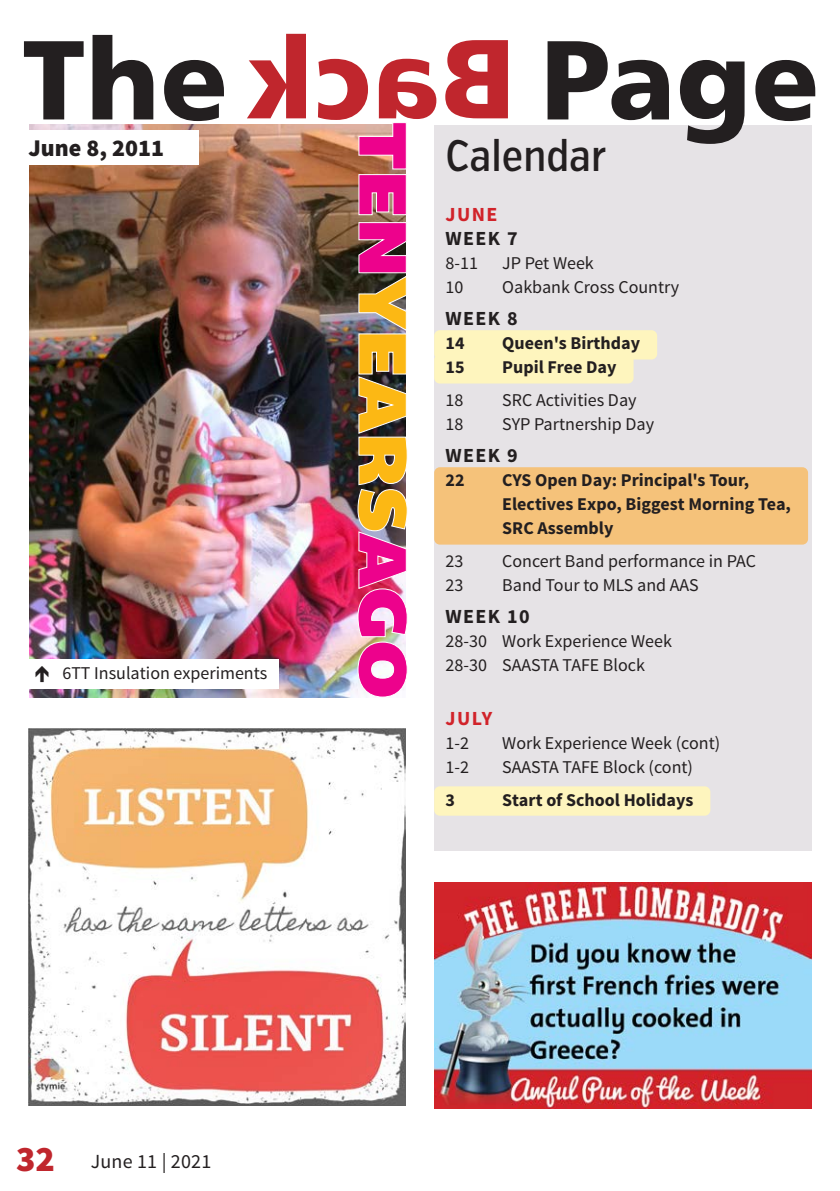
<style>
.page{position:relative;width:840px;height:1191px;background:#fff}
.page>*{position:absolute;margin:0;border:0;box-sizing:border-box;transform-origin:0 0}
.Heading_1{font:500 44px "Verb Ex Cond";color:#231f20}
.t1{font:900 24px "Source Sans Pro";color:#231f20}
.Calendar_Week{font:700 20px "Source Sans Pro";letter-spacing:.07em;color:#231f20}
.t2{font:20px "Source Sans Pro";letter-spacing:.01em;color:#231f20}
.Calendar_Month{font:700 20px "Source Sans Pro";letter-spacing:.07em;color:#d1232a}
.Calendar_Date{font:18px "Source Sans Pro";color:#231f20}
.Event_-_Whole_School{font:700 18px/24px "Source Sans Pro";color:#231f20}
.Event_-_Holdiays{font:700 18px "Source Sans Pro";color:#231f20}
.s1{font-weight:900;font-size:36px;color:#c0262d}
</style>
<div class="page">
<img style="left:30px;top:144px;width:217px;height:553px">
<div style="left:434px;top:125px;width:377px;height:725px;background:#e6e3e6"></div>
<div style="left:434px;top:330px;width:222px;height:29px;background:#fef5be;border-radius:6px"></div>
<div style="left:434px;top:354px;width:199px;height:29px;background:#fef5be;border-radius:6px"></div>
<div style="left:434px;top:467px;width:373px;height:77px;background:#f5c27a;border-radius:6px"></div>
<div style="left:434px;top:786px;width:276px;height:29px;background:#fef5be;border-radius:6px"></div>
<div style="left:28px;top:660px;width:251px;height:29px;background:#fff"></div>
<img style="left:28px;top:729px;width:377px;height:377px">
<img style="left:434px;top:882px;width:377px;height:226px">
<svg style="left:24px;top:35px;width:790px;height:109px"></svg>
<div style="left:28px;top:130px;width:170px;height:34px;background:#fff"></div>
<img style="left:247px;top:34px;width:260px;height:664px">
<p class="t1" style="left:28px;top:133px;width:137px">June 8, 2011</p>
<p class="Calendar_Date" style="left:62px;top:662px;width:206px">6TT Insulation experiments</p>
<p class="t2" style="left:16px;top:1149px;width:197px"><span class="s1">32</span> June 11 | 2021</p>
<p class="Heading_1" style="left:445px;top:130px;width:162px">Calendar</p>
<p class="Calendar_Month" style="left:445px;top:201px;width:53px">JUNE</p>
<p class="Calendar_Week" style="left:445px;top:225px;width:74px">WEEK 7</p>
<p class="Calendar_Date" style="left:445px;top:252px;width:34px">8-11</p>
<p class="Calendar_Date" style="left:502px;top:252px;width:93px">JP Pet Week</p>
<p class="Calendar_Date" style="left:445px;top:276px;width:19px">10</p>
<p class="Calendar_Date" style="left:502px;top:276px;width:178px">Oakbank Cross Country</p>
<p class="Calendar_Week" style="left:445px;top:306px;width:74px">WEEK 8</p>
<p class="Event_-_Holdiays" style="left:445px;top:332px;width:21px">14</p>
<p class="Event_-_Holdiays" style="left:502px;top:332px;width:139px">Queen's Birthday</p>
<p class="Event_-_Holdiays" style="left:445px;top:356px;width:21px">15</p>
<p class="Event_-_Holdiays" style="left:502px;top:356px;width:116px">Pupil Free Day</p>
<p class="Calendar_Date" style="left:445px;top:389px;width:19px">18</p>
<p class="Calendar_Date" style="left:502px;top:389px;width:136px">SRC Activities Day</p>
<p class="Calendar_Date" style="left:445px;top:413px;width:19px">18</p>
<p class="Calendar_Date" style="left:502px;top:413px;width:153px">SYP Partnership Day</p>
<p class="Calendar_Week" style="left:445px;top:443px;width:74px">WEEK 9</p>
<p class="Event_-_Whole_School" style="left:445px;top:469px;width:21px">22</p>
<p class="Event_-_Whole_School" style="left:502px;top:469px;width:290px">CYS Open Day: Principal's Tour,<br>Electives Expo, Biggest Morning Tea,<br>SRC Assembly</p>
<p class="Calendar_Date" style="left:445px;top:550px;width:19px">23</p>
<p class="Calendar_Date" style="left:502px;top:550px;width:255px">Concert Band performance in PAC</p>
<p class="Calendar_Date" style="left:445px;top:574px;width:19px">23</p>
<p class="Calendar_Date" style="left:502px;top:574px;width:198px">Band Tour to MLS and AAS</p>
<p class="Calendar_Week" style="left:445px;top:604px;width:86px">WEEK 10</p>
<p class="Calendar_Date" style="left:445px;top:630px;width:228px">28-30 Work Experience Week</p>
<p class="Calendar_Date" style="left:445px;top:654px;width:201px">28-30 SAASTA TAFE Block</p>
<p class="Calendar_Month" style="left:445px;top:705px;width:48px">JULY</p>
<p class="Calendar_Date" style="left:445px;top:732px;width:25px">1-2</p>
<p class="Calendar_Date" style="left:502px;top:732px;width:219px">Work Experience Week (cont)</p>
<p class="Calendar_Date" style="left:445px;top:756px;width:25px">1-2</p>
<p class="Calendar_Date" style="left:502px;top:756px;width:192px">SAASTA TAFE Block (cont)</p>
<p class="Event_-_Holdiays" style="left:445px;top:788px;width:11px">3</p>
<p class="Event_-_Holdiays" style="left:502px;top:788px;width:192px">Start of School Holidays</p>
</div>
